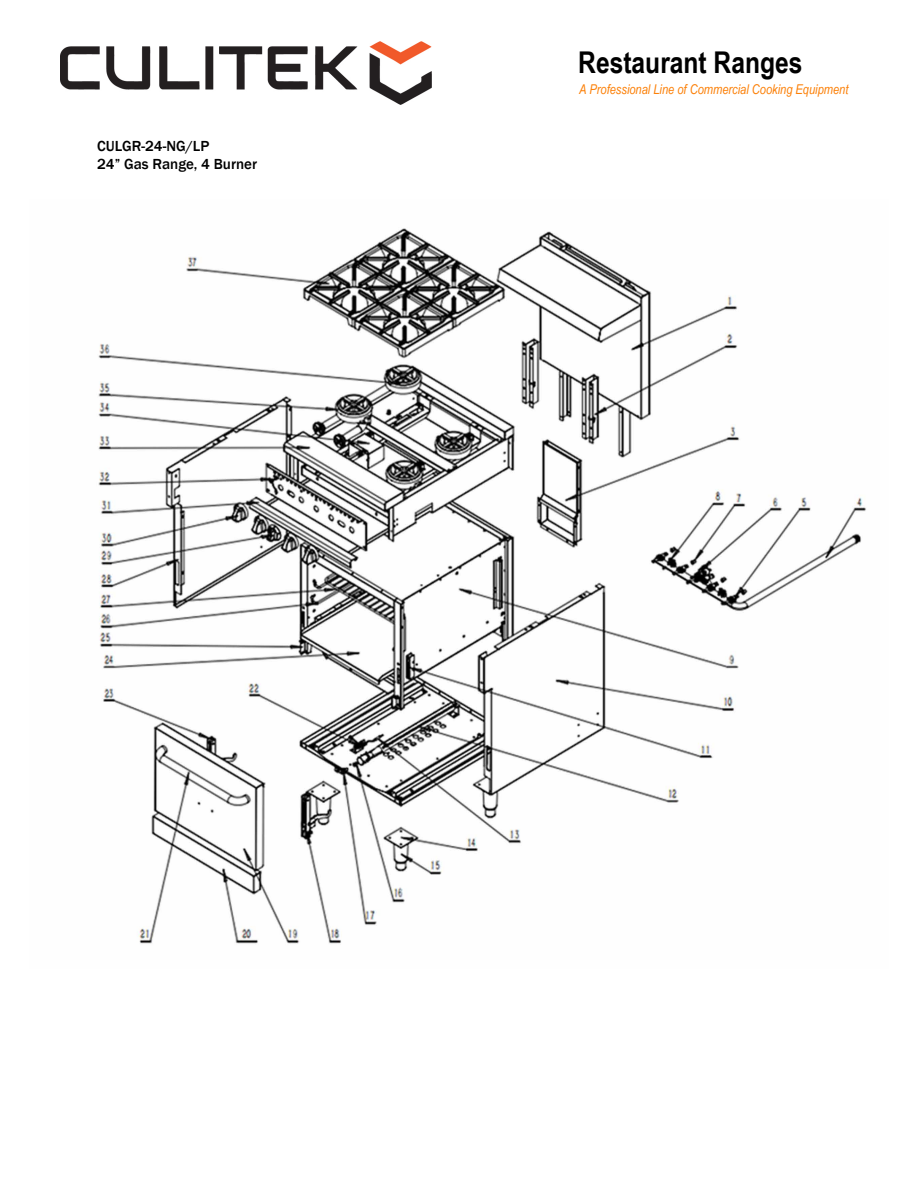
<style>
.page{position:relative;width:918px;height:1188px;background:#fff}
.page>*{position:absolute;margin:0;border:0;box-sizing:border-box;transform-origin:0 0}
.t1{font:700 30px "Arial Narrow";color:#000}
.t2{font:500 15px "Franklin Gothic";color:#000}
.t3{font:500 15px "Franklin Gothic";color:#000}
.t4{font:italic 13.5px "Arial Narrow";color:#fc8008}
</style>
<div class="page">
<img style="left:98px;top:228px;width:768px;height:716px">
<img style="left:60px;top:41px;width:372px;height:63px">
<p class="t3" style="left:97px;top:137px;width:114px">CULGR-24-NG/LP</p>
<p class="t2" style="left:97px;top:155px;width:161px">24” Gas Range, 4 Burner</p>
<h1 class="t1" style="left:578px;top:40px;width:226px">Restaurant Ranges</h1>
<p class="t4" style="left:579px;top:80px;width:271px">A Professional Line of Commercial Cooking Equipment</p>
</div>
